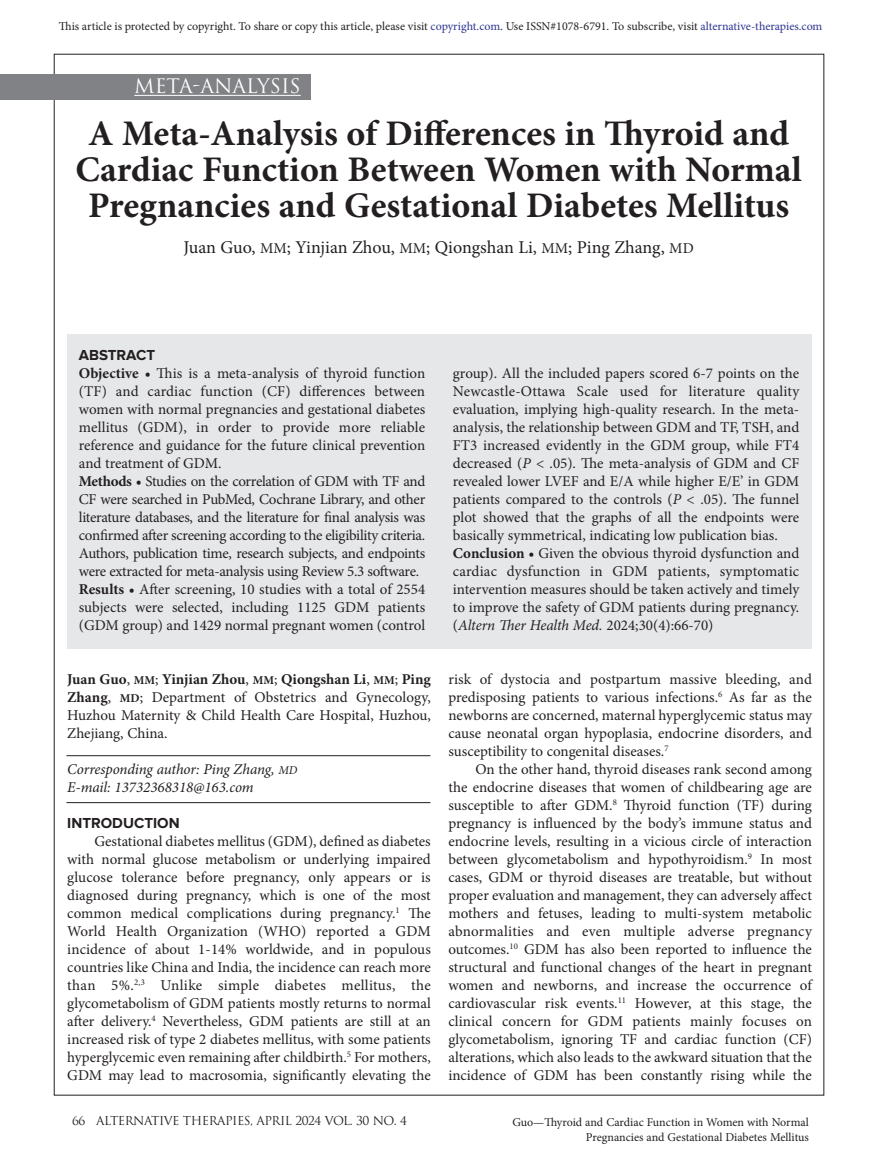
<style>
.page{position:relative;width:878px;height:1175px;background:#fff}
.page>*{position:absolute;margin:0;border:0;box-sizing:border-box;transform-origin:0 0}
.Normal_No_Indent{font:700 36px/36px "Minion Pro";color:#231f20;text-align:center}
.TOC_Section_Titles{font:19.5px "Trajan Pro";color:#fff}
.Normal_No_Indent-2{font:18px "Minion Pro";letter-spacing:-.005em;color:#231f20}
.t1{font:15px/18px "Minion Pro";letter-spacing:-.005em;color:#231f20;text-align:justify}
.t2{font:italic 15px "Minion Pro";letter-spacing:-.005em;color:#231f20}
.Abstract{font:700 15px "Proxima Nova";color:#231f20}
.Article_Footer_Title{font:12px/14.4px "Minion Pro";color:#231f20;text-align:right}
.Issue___Volume{font:12px "Trajan Pro";letter-spacing:-.04em;color:#231f20}
.s1{color:#2d3490}
.s2{font-size:15px}
.s3{font-weight:700}
.s4{font-weight:700;font-size:12px}
.s5{font-size:12px}
.s6{font-style:italic}
</style>
<div class="page">
<div style="left:0;top:74px;width:310px;height:25px;background:#808285"></div>
<hr style="left:134px;top:95px;width:167px;height:1px;background:#fff">
<hr style="left:66px;top:802px;width:364px;height:1px;background:#231f20">
<hr style="left:66px;top:755px;width:364px;height:1px;background:#231f20">
<div style="left:67px;top:334px;width:744px;height:315px;background:#e6e7e9"></div>
<p class="Article_Footer_Title" style="left:59px;top:19px;width:765px">This article is protected by copyright. To share or copy this article, please visit <span class="s1">copyright.com</span>. Use ISSN#1078-6791. To subscribe, visit <span class="s1">alternative-therapies.com</span></p>
<p class="TOC_Section_Titles" style="left:134px;top:74px;width:168px">META-ANALYSIS</p>
<p class="Normal_No_Indent" style="left:75px;top:115px;width:728px">A Meta-Analysis of Differences in Thyroid and<br>Cardiac Function Between Women with Normal<br>Pregnancies and Gestational Diabetes Mellitus</p>
<p class="Normal_No_Indent-2" style="left:183px;top:235px;width:511px">Juan Guo, <span class="s2">MM</span>; Yinjian Zhou, <span class="s2">MM</span>; Qiongshan Li, <span class="s2">MM</span>; Ping Zhang, <span class="s2">MD</span></p>
<p class="Abstract" style="left:79px;top:346px;width:78px">ABSTRACT</p>
<p class="t1" style="left:79px;top:364px;width:348px"><span class="s3">Objective •</span> This is a meta-analysis of thyroid function (TF) and cardiac function (CF) differences between women with normal pregnancies and gestational diabetes mellitus (GDM), in order to provide more reliable reference and guidance for the future clinical prevention and treatment of GDM.</p>
<p class="t1" style="left:79px;top:472px;width:348px"><span class="s3">Methods •</span> Studies on the correlation of GDM with TF and CF were searched in PubMed, Cochrane Library, and other literature databases, and the literature for final analysis was confirmed after screening according to the eligibility criteria.<br>Authors, publication time, research subjects, and endpoints were extracted for meta-analysis using Review 5.3 software.</p>
<p class="t1" style="left:79px;top:580px;width:348px"><span class="s3">Results •</span> After screening, 10 studies with a total of 2554 subjects were selected, including 1125 GDM patients (GDM group) and 1429 normal pregnant women (control</p>
<p class="t1" style="left:67px;top:670px;width:365px"><span class="s3">Juan Guo</span>, <span class="s4">MM</span>; <span class="s3">Yinjian Zhou</span>, <span class="s4">MM</span>; <span class="s3">Qiongshan Li</span>, <span class="s4">MM</span>; <span class="s3">Ping Zhang</span>, <span class="s4">MD</span>; Department of Obstetrics and Gynecology, Huzhou Maternity &amp; Child Health Care Hospital, Huzhou, Zhejiang, China.</p>
<p class="t2" style="left:67px;top:759px;width:231px">Corresponding author: Ping Zhang, <span class="s5">MD</span></p>
<p class="t2" style="left:67px;top:777px;width:188px">E-mail: 13732368318@163.com</p>
<p class="Abstract" style="left:67px;top:814px;width:114px">INTRODUCTION</p>
<p class="t1" style="left:67px;top:832px;width:365px;text-indent:27px">Gestational diabetes mellitus (GDM), defined as diabetes with normal glucose metabolism or underlying impaired glucose tolerance before pregnancy, only appears or is diagnosed during pregnancy, which is one of the most common medical complications during pregnancy.<sup>1</sup> The World Health Organization (WHO) reported a GDM incidence of about 1-14% worldwide, and in populous countries like China and India, the incidence can reach more than 5%.<sup>2,3</sup> Unlike simple diabetes mellitus, the glycometabolism of GDM patients mostly returns to normal after delivery.<sup>4</sup> Nevertheless, GDM patients are still at an increased risk of type 2 diabetes mellitus, with some patients hyperglycemic even remaining after childbirth.<sup>5</sup> For mothers, GDM may lead to macrosomia, significantly elevating the</p>
<p class="Issue___Volume" style="left:72px;top:1113px;width:336px">66 ALTERNATIVE THERAPIES, APRIL 2024 VOL. 30 NO. 4</p>
<p class="t1" style="left:453px;top:364px;width:348px">group). All the included papers scored 6-7 points on the Newcastle-Ottawa Scale used for literature quality evaluation, implying high-quality research. In the meta&shy;analysis, the relationship between GDM and TF, TSH, and FT3 increased evidently in the GDM group, while FT4 decreased (<span class="s6">P</span> &lt; .05). The meta-analysis of GDM and CF revealed lower LVEF and E/A while higher E/E’ in GDM patients compared to the controls (<span class="s6">P</span> &lt; .05). The funnel plot showed that the graphs of all the endpoints were basically symmetrical, indicating low publication bias.</p>
<p class="t1" style="left:453px;top:544px;width:348px"><span class="s3">Conclusion •</span> Given the obvious thyroid dysfunction and cardiac dysfunction in GDM patients, symptomatic intervention measures should be taken actively and timely to improve the safety of GDM patients during pregnancy. (<span class="s6">Altern Ther Health Med.</span> 2024;30(4):66-70)</p>
<p class="t1" style="left:448px;top:670px;width:365px">risk of dystocia and postpartum massive bleeding, and predisposing patients to various infections.<sup>6</sup> As far as the newborns are concerned, maternal hyperglycemic status may cause neonatal organ hypoplasia, endocrine disorders, and susceptibility to congenital diseases.<sup>7</sup></p>
<p class="t1" style="left:448px;top:760px;width:365px;text-indent:27px">On the other hand, thyroid diseases rank second among the endocrine diseases that women of childbearing age are susceptible to after GDM.<sup>8</sup> Thyroid function (TF) during pregnancy is influenced by the body’s immune status and endocrine levels, resulting in a vicious circle of interaction between glycometabolism and hypothyroidism.<sup>9</sup> In most cases, GDM or thyroid diseases are treatable, but without proper evaluation and management, they can adversely affect mothers and fetuses, leading to multi-system metabolic abnormalities and even multiple adverse pregnancy outcomes.<sup>10</sup> GDM has also been reported to influence the structural and functional changes of the heart in pregnant women and newborns, and increase the occurrence of cardiovascular risk events.<sup>11</sup> However, at this stage, the clinical concern for GDM patients mainly focuses on glycometabolism, ignoring TF and cardiac function (CF) alterations, which also leads to the awkward situation that the incidence of GDM has been constantly rising while the</p>
<p class="Article_Footer_Title" style="left:512px;top:1115px;width:298px">Guo—Thyroid and Cardiac Function in Women with Normal<br>Pregnancies and Gestational Diabetes Mellitus</p>
</div>
